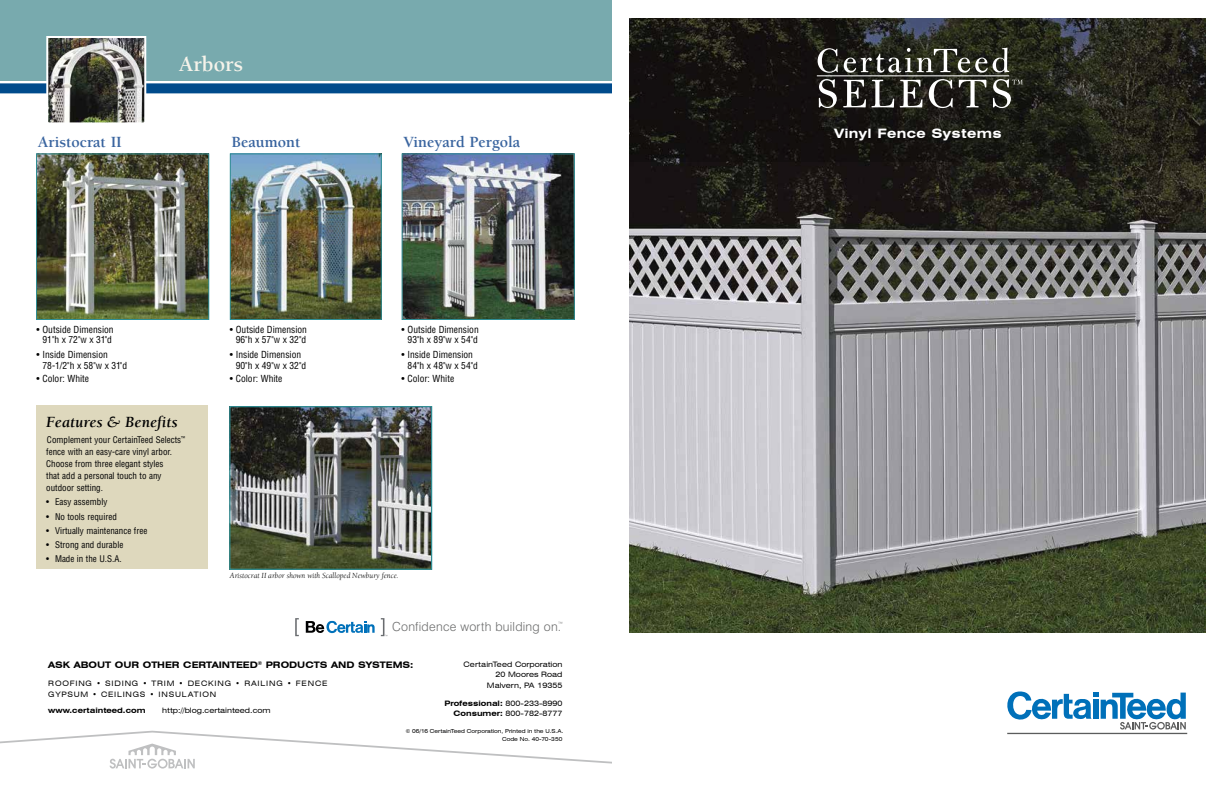
<style>
.page{position:relative;width:1224px;height:792px;background:#fff}
.page>*{position:absolute;margin:0;border:0;box-sizing:border-box;transform-origin:0 0}
.t1{font:700 22px "Berkeley";color:#f5f3ea}
.t2{font:700 16px "Berkeley";color:#39649f}
.t3{font:italic 700 16px "Berkeley";color:#000001}
.t4{font:700 expanded 13px "Swiss 721 BT";letter-spacing:.03em;color:#fff}
.t5{font:300 12.5px "Swiss 721 BT";letter-spacing:.02em;color:#6b6c6c}
.t6{font:condensed 9.5px/10.5px "Helvetica";color:#000001;text-align:center}
.t7{font:condensed 9px/12px "Helvetica";color:#000001}
.t8{font:700 expanded 9px "Swiss 721 BT";color:#000001}
.t9{font:italic 8px "Berkeley";color:#000001}
.t10{font:expanded 7.5px/10.5px "Swiss 721 BT";letter-spacing:.01em;color:#000001;text-align:right}
.t11{font:expanded 7.5px/10.5px "Swiss 721 BT";letter-spacing:.11em;color:#000001}
.t12{font:700 expanded 7.5px "Swiss 721 BT";color:#000001}
.t13{font:expanded 5.5px/8px "Swiss 721 BT";color:#000001;text-align:right}
.s1{font-weight:700}
</style>
<div class="page">
<img style="left:629px;top:18px;width:576px;height:615px">
<svg style="left:630px;top:18px;width:576px;height:144px;background:#1f1e19"></svg>
<svg style="left:1007px;top:691px;width:179px;height:39px"></svg>
<hr style="left:1007px;top:733px;width:180px;height:1px;background:#5b5c5c">
<div style="left:832px;top:126px;width:174px;height:20px;background:#000001;opacity:.5"></div>
<svg style="left:819px;top:79px;width:18px;height:29px"></svg>
<svg style="left:843px;top:80px;width:51px;height:28px"></svg>
<svg style="left:900px;top:80px;width:23px;height:27px"></svg>
<svg style="left:929px;top:79px;width:24px;height:29px"></svg>
<svg style="left:959px;top:80px;width:27px;height:27px"></svg>
<svg style="left:818px;top:48px;width:20px;height:25px"></svg>
<svg style="left:844px;top:48px;width:165px;height:25px;background:#4f5148"></svg>
<hr style="left:817px;top:76px;width:192px;height:1px;background:#fff">
<svg style="left:993px;top:79px;width:30px;height:29px"></svg>
<div style="left:0;top:0;width:612px;height:81px;background:#78aaae"></div>
<div style="left:0;top:83px;width:612px;height:10px;background:#004b8c"></div>
<img style="left:49px;top:39px;width:94px;height:82px">
<div style="left:46px;top:36px;width:100px;height:88px;border:2px solid #fff"></div>
<div style="left:36px;top:405px;width:172px;height:164px;background:#ded8bd"></div>
<img style="left:231px;top:408px;width:199px;height:160px">
<div style="left:229px;top:406px;width:203px;height:164px;border:1px solid #2f8d93"></div>
<img style="left:38px;top:155px;width:169px;height:163px">
<div style="left:36px;top:153px;width:173px;height:167px;border:1px solid #2f8d93"></div>
<img style="left:232px;top:155px;width:148px;height:163px">
<div style="left:230px;top:153px;width:152px;height:167px;border:1px solid #2f8d93"></div>
<img style="left:404px;top:155px;width:169px;height:163px">
<div style="left:402px;top:153px;width:173px;height:167px;border:1px solid #2f8d93"></div>
<svg style="left:0;top:731px;width:612px;height:38px"></svg>
<svg style="left:295px;top:618px;width:4px;height:18px"></svg>
<svg style="left:381px;top:618px;width:6px;height:18px"></svg>
<svg style="left:306px;top:621px;width:69px;height:13px"></svg>
<h2 class="t2" style="left:38px;top:134px;width:86px">Aristocrat II</h2>
<h1 class="t1" style="left:179px;top:52px;width:66px">Arbors</h1>
<h2 class="t2" style="left:232px;top:134px;width:70px">Beaumont</h2>
<p class="t6" style="left:36px;top:324px;width:79px">• Outside Dimension<br>91"h x 72"w x 31"d</p>
<p class="t6" style="left:43px;top:350px;width:86px;text-align:left;text-indent:-6px">• Inside Dimension<br>78-1/2"h x 58"w x 31"d</p>
<p class="t6" style="left:36px;top:373px;width:54px">• Color: White</p>
<p class="t6" style="left:230px;top:324px;width:79px">• Outside Dimension<br>96"h x 57"w x 32"d</p>
<p class="t6" style="left:236px;top:350px;width:72px;text-align:left;text-indent:-6px">• Inside Dimension<br>90"h x 49"w x 32"d</p>
<p class="t6" style="left:230px;top:373px;width:54px">• Color: White</p>
<h2 class="t3" style="left:46px;top:413px;width:133px">Features &amp; Benefits</h2>
<p class="t7" style="left:46px;top:434px;width:140px">Complement your CertainTeed Selects<sup>™ </sup>fence with an easy-care vinyl arbor.<br>Choose from three elegant styles<br>that add a personal touch to any outdoor setting.</p>
<p class="t7" style="left:46px;top:496px;width:63px">• Easy assembly</p>
<p class="t7" style="left:46px;top:510px;width:72px">• No tools required</p>
<p class="t7" style="left:46px;top:524px;width:103px">• Virtually maintenance free</p>
<p class="t7" style="left:46px;top:539px;width:79px">• Strong and durable</p>
<p class="t7" style="left:46px;top:553px;width:77px">• Made in the U.S.A.</p>
<h2 class="t2" style="left:403px;top:134px;width:118px">Vineyard Pergola</h2>
<p class="t6" style="left:402px;top:324px;width:79px">• Outside Dimension<br>93"h x 89"w x 54"d</p>
<p class="t6" style="left:408px;top:350px;width:72px;text-align:left;text-indent:-6px">• Inside Dimension<br>84"h x 48"w x 54"d</p>
<p class="t6" style="left:402px;top:373px;width:54px">• Color: White</p>
<p class="t9" style="left:230px;top:572px;width:170px">Aristocrat II arbor shown with Scalloped Newbury fence.</p>
<h3 class="t5" style="left:392px;top:619px;width:173px">Confidence worth building on.<sup>™</sup></h3>
<p class="t8" style="left:48px;top:659px;width:367px">ASK ABOUT OUR OTHER CERTAINTEED<sup>®</sup> PRODUCTS AND SYSTEMS:</p>
<p class="t10" style="left:463px;top:659px;width:101px">CertainTeed Corporation<br>20 Moores Road<br>Malvern, PA 19355</p>
<p class="t10" style="left:445px;top:698px;width:119px"><span class="s1">Professional:</span> 800-233-8990<br><span class="s1">Consumer:</span> 800-782-8777</p>
<p class="t11" style="left:48px;top:678px;width:281px">ROOFING • SIDING • TRIM • DECKING • RAILING • FENCE<br>GYPSUM • CEILINGS • INSULATION</p>
<p class="t12" style="left:48px;top:706px;width:99px">www.certainteed.com</p>
<p class="t10" style="left:162px;top:706px;width:110px">http://blog.certainteed.com</p>
<p class="t13" style="left:406px;top:727px;width:159px">© 06/16 CertainTeed Corporation, Printed in the U.S.A.<br>Code No. 40-70-350</p>
<h3 class="t4" style="left:834px;top:126px;width:169px">Vinyl Fence Systems</h3>
</div>
